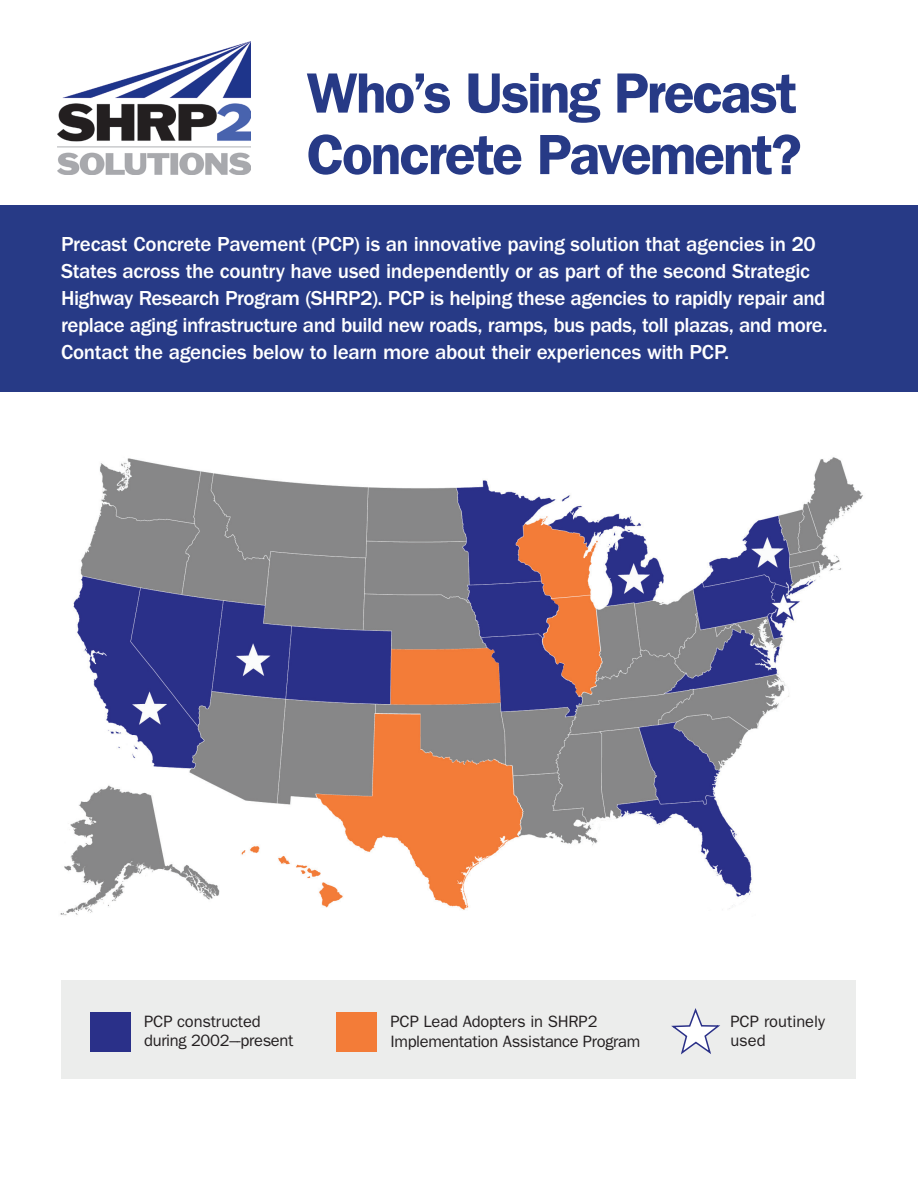
<style>
.page{position:relative;width:918px;height:1188px;background:#fff}
.page>*{position:absolute;margin:0;border:0;box-sizing:border-box;transform-origin:0 0}
.t1{font:600 57px/61.5px "ITC Franklin Gothic Std";letter-spacing:-.04em;color:#273a86}
.t2{font:500 21px/27px "ITC Franklin Gothic Std";letter-spacing:-.02em;color:#fff}
.t3{font:16.5px/19.5px "ITC Franklin Gothic Std";letter-spacing:-.015em;color:#231f20}
</style>
<div class="page">
<img style="left:58px;top:42px;width:193px;height:133px">
<div style="left:0;top:205px;width:918px;height:187px;background:#273a86"></div>
<div style="left:62px;top:980px;width:794px;height:99px;background:#ecedec"></div>
<div style="left:90px;top:1012px;width:41px;height:40px;background:#2a3089"></div>
<div style="left:336px;top:1012px;width:41px;height:40px;background:#f37c38"></div>
<img style="left:60px;top:457px;width:803px;height:459px">
<svg style="left:671px;top:1008px;width:49px;height:47px"></svg>
<p class="t1" style="left:307px;top:62px;width:497px">Who’s Using Precast<br>Concrete Pavement?</p>
<p class="t2" style="left:61px;top:230px;width:768px">Precast Concrete Pavement (PCP) is an innovative paving solution that agencies in 20<br>States across the country have used independently or as part of the second Strategic Highway Research Program (SHRP2). PCP is helping these agencies to rapidly repair and replace aging infrastructure and build new roads, ramps, bus pads, toll plazas, and more.<br>Contact the agencies below to learn more about their experiences with PCP.</p>
<p class="t3" style="left:144px;top:1012px;width:151px">PCP constructed during 2002–-present</p>
<p class="t3" style="left:391px;top:1012px;width:251px">PCP Lead Adopters in SHRP2<br>Implementation Assistance Program</p>
<p class="t3" style="left:730px;top:1012px;width:96px;line-height:18.8px">PCP routinely used</p>
</div>
